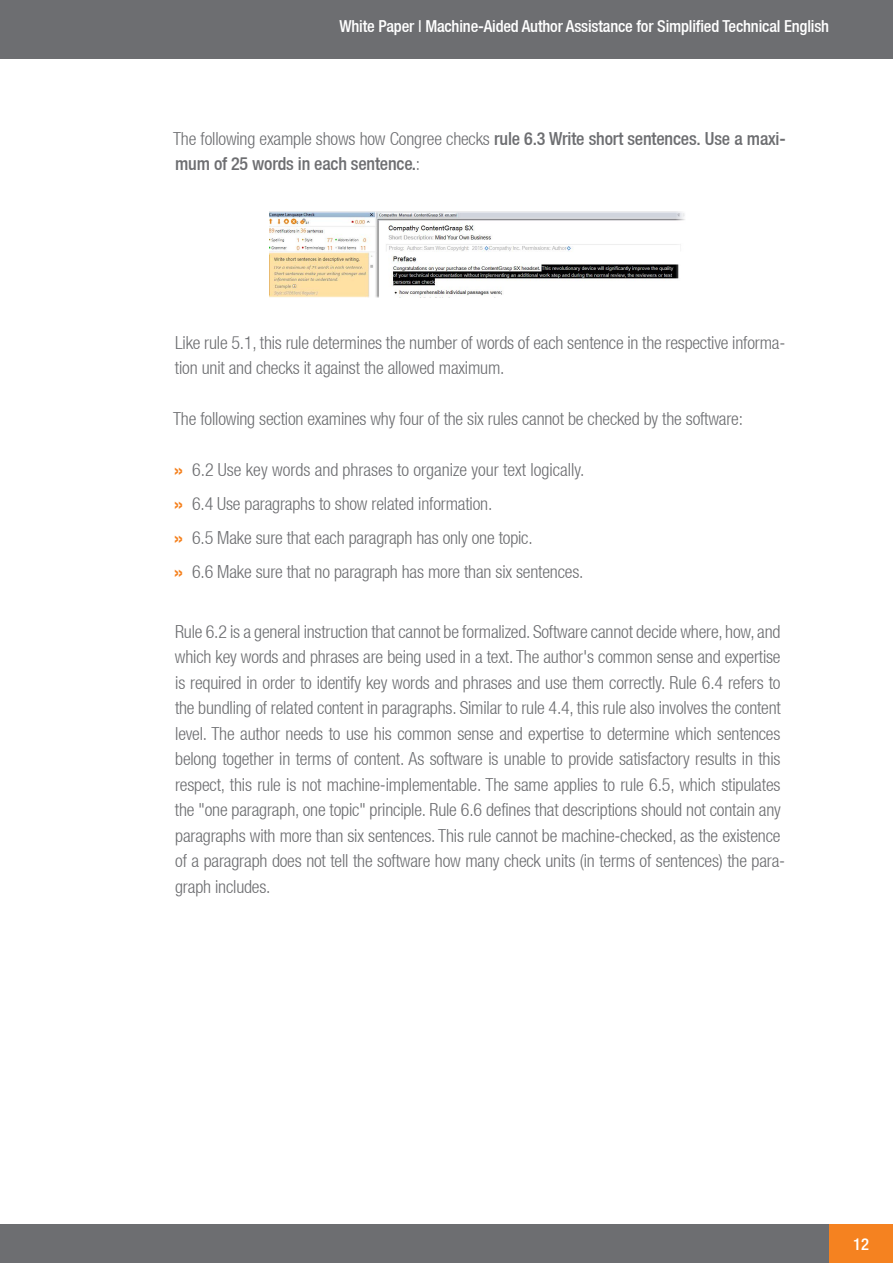
<style>
.page{position:relative;width:893px;height:1263px;background:#fff}
.page>*{position:absolute;margin:0;border:0;box-sizing:border-box;transform-origin:0 0}
.t1{font:300 condensed 18px/25.5px "Helvetica Neue LT";letter-spacing:-.01em;color:#6d6e71}
.t2{font:500 condensed 18px/25.5px "Helvetica Neue LT";letter-spacing:-.01em;color:#6d6e71}
.t3{font:500 condensed 16.5px "Helvetica Neue LT";letter-spacing:-.01em;color:#fff}
.s1{font-weight:300}
.s2{font-family:"Helvetica Neue";font-weight:700;font-stretch:expanded;font-size:16.5px;color:#f58220}
</style>
<div class="page">
<div style="left:0;top:1225px;width:893px;height:38px;background:#6d6e71"></div>
<div style="left:0;top:0;width:893px;height:58px;background:#6d6e71"></div>
<div style="left:829px;top:1225px;width:64px;height:38px;background:#f58220"></div>
<img style="left:269px;top:212px;width:416px;height:86px">
<p class="t3" style="left:339px;top:16px;width:491px">White Paper | Machine-Aided Author Assistance for Simplified Technical English</p>
<p class="t2" style="left:173px;top:125px;width:614px"><span class="s1">The following example shows how Congree checks</span> rule 6.3 Write short sentences. Use a maxi&shy;mum of 25 words in each sentence.<span class="s1">:</span></p>
<p class="t1" style="left:175px;top:329px;width:612px">Like rule 5.1, this rule determines the number of words of each sentence in the respective informa&shy;tion unit and checks it against the allowed maximum.</p>
<p class="t1" style="left:173px;top:406px;width:571px">The following section examines why four of the six rules cannot be checked by the software:</p>
<p class="t1" style="left:174px;top:453px;width:412px;line-height:34px"><span class="s2">»</span> 6.2 Use key words and phrases to organize your text logically. <span class="s2">»</span> 6.4 Use paragraphs to show related information.<br><span class="s2">»</span> 6.5 Make sure that each paragraph has only one topic.<br><span class="s2">»</span> 6.6 Make sure that no paragraph has more than six sentences.</p>
<p class="t1" style="left:175px;top:618px;width:612px">Rule 6.2 is a general instruction that cannot be formalized. Software cannot decide where, how, and which key words and phrases are being used in a text. The author's common sense and expertise is required in order to identify key words and phrases and use them correctly. Rule 6.4 refers to the bundling of related content in paragraphs. Similar to rule 4.4, this rule also involves the content level. The author needs to use his common sense and expertise to determine which sentences belong together in terms of content. As software is unable to provide satisfactory results in this respect, this rule is not machine-implementable. The same applies to rule 6.5, which stipulates the "one paragraph, one topic" principle. Rule 6.6 defines that descriptions should not contain any paragraphs with more than six sentences. This rule cannot be machine-checked, as the existence of a paragraph does not tell the software how many check units (in terms of sentences) the para&shy;graph includes.</p>
<p class="t3" style="left:853px;top:1234px;width:17px">12</p>
</div>
